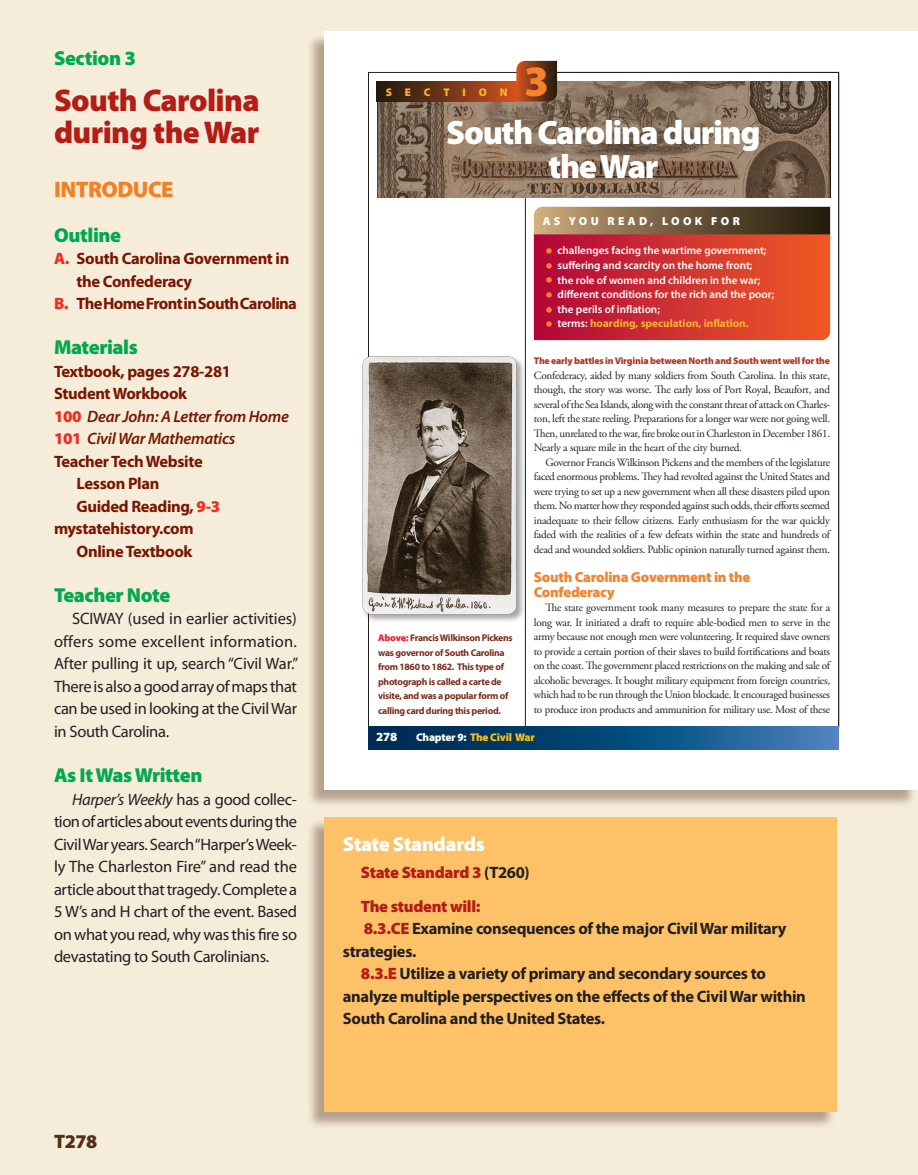
<style>
.page{position:relative;width:918px;height:1175px;background:#fff}
.page>*{position:absolute;margin:0;border:0;box-sizing:border-box;transform-origin:0 0}
.t1{font:900 43.65px "Myriad Pro";color:#f5822e}
.t2{font:900 33.9px/33.9px "Myriad Pro";letter-spacing:-.04em;color:#fff;text-align:center}
.Section_Head{font:900 31.5px/31.5px "Myriad Pro";letter-spacing:-.02em;color:#b41d15}
.A{font:900 22.5px "Myriad Pro";letter-spacing:-.02em;color:#f48026}
.B{font:900 20.25px "Myriad Pro";letter-spacing:-.02em;color:#00a94e}
.D{font:900 20.25px "Myriad Pro";letter-spacing:-.02em;color:#fff}
.t3{font:900 19.5px "Myriad Pro";color:#532f18}
.Body_Text{font:16.5px/22.5px "Myriad Pro";letter-spacing:-.02em;color:#231f20;text-align:justify}
.Body_San_Serif{font:700 16.5px/22.5px "Myriad Pro";letter-spacing:-.02em;color:#231f20}
.Section_Intro{font:700 16.5px/22.5px "Myriad Pro";letter-spacing:-.02em;color:#791500}
.Section_Intro-2{font:italic 600 16.5px "Myriad Pro";letter-spacing:-.02em;color:#791500}
.Body_San_Serif-2{font:900 16.5px "Myriad Pro";letter-spacing:-.02em;color:#b41d15}
.Section_Intro-3{font:700 16.5px "Myriad Pro";letter-spacing:-.04em;color:#791500}
.t4{font:900 14.55px/14.5px "Myriad Pro";letter-spacing:-.02em;color:#f5822e}
.t5{font:900 12.6px "Myriad Pro";color:#fff}
.t6{font:900 11.55px "Myriad Pro";letter-spacing:.29em;color:#fff}
.t7{font:11.1px/14.5px "Adobe Garamond Pro";letter-spacing:-.025em;color:#231f20;text-align:justify}
.t8{font:600 11.1px "Myriad Pro";color:#fff}
.t9{font:700 11.1px "Myriad Pro";color:#fcb333}
.t10{font:900 11.1px "Myriad Pro";letter-spacing:-.02em;color:#fdc011}
.t11{font:900 11.1px "Myriad Pro";letter-spacing:1.15em;color:#fcb333}
.t12{font:700 9.75px/14.5px "Myriad Pro";letter-spacing:-.03em;color:#7b2d19}
.t13{font:900 9.75px "Myriad Pro";letter-spacing:-.02em;color:#b43628}
.s1{font-weight:900;color:#ee2e22}
.s2{font-weight:900;font-style:normal;color:#ee2e22}
.s3{font-style:italic}
.s4{font-weight:900;color:#ee1b2d}
.s5{font-size:23.25px;color:#f5822e}
.s6{font-weight:600;font-size:23.25px;color:#f5822e}
.s7{font-weight:600;color:#fff}
.s8{color:#fff}
.s9{font-weight:700;color:#231f20}
.s10{font-weight:900;color:#b41d15}
</style>
<div class="page">
<div style="left:0;top:0;width:918px;height:1174px;background:#f5edda"></div>
<div style="left:306px;top:33px;width:611px;height:775px;background:#532f18;opacity:.4"></div>
<div style="left:324px;top:32px;width:594px;height:758px;background:#fff"></div>
<svg style="left:368px;top:726px;width:471px;height:23px;background:#114d7e"></svg>
<img style="left:377px;top:81px;width:453px;height:116px">
<div style="left:377px;top:81px;width:139px;height:21px;background:linear-gradient(to right,#1c1a0d,#cc5122)"></div>
<svg style="left:516px;top:61px;width:41px;height:41px;background:#7b3a1c"></svg>
<svg style="left:534px;top:207px;width:296px;height:133px;background:#bc3a33"></svg>
<div style="left:361px;top:355px;width:165px;height:268px;background:#231f20;opacity:.4"></div>
<img style="left:363px;top:356px;width:153px;height:258px">
<div style="left:306px;top:818px;width:530px;height:311px;background:#532f18;opacity:.4"></div>
<div style="left:324px;top:817px;width:513px;height:295px;background:#fdc268"></div>
<p class="B" style="left:54px;top:44px;width:84px">Section 3</p>
<p class="Section_Head" style="left:54px;top:84px;width:207px">South Carolina during the War</p>
<p class="A" style="left:54px;top:174px;width:121px">INTRODUCE</p>
<p class="B" style="left:54px;top:221px;width:69px">Outline</p>
<p class="Section_Intro" style="left:77px;top:247px;width:215px;text-indent:-23px"><span class="s1">A.</span> South Carolina Government in the Confederacy</p>
<p class="Section_Intro-3" style="left:54px;top:293px;width:245px"><span class="s1">B.</span> The Home Front in South Carolina</p>
<p class="B" style="left:54px;top:334px;width:85px">Materials</p>
<p class="Section_Intro" style="left:54px;top:359px;width:179px">Textbook, pages 278-281</p>
<p class="Section_Intro" style="left:54px;top:382px;width:135px">Student Workbook</p>
<p class="Section_Intro-2" style="left:54px;top:406px;width:237px"><span class="s2">100</span> Dear John: A Letter from Home</p>
<p class="Section_Intro-2" style="left:54px;top:428px;width:183px"><span class="s2">101</span> Civil War Mathematics</p>
<p class="Section_Intro" style="left:54px;top:449px;width:150px">Teacher Tech Website</p>
<p class="Section_Intro" style="left:77px;top:472px;width:85px">Lesson Plan</p>
<p class="Section_Intro" style="left:77px;top:494px;width:145px">Guided Reading, <span class="s1">9-3</span></p>
<p class="Section_Intro" style="left:54px;top:517px;width:141px">mystatehistory.com</p>
<p class="Section_Intro" style="left:77px;top:539px;width:118px">Online Textbook</p>
<p class="B" style="left:54px;top:581px;width:118px">Teacher Note</p>
<p class="Body_Text" style="left:54px;top:607px;width:246px;text-indent:18px">SCIWAY (used in earlier activities) offers some excellent information.<br>After pulling it up, search “Civil War.” There is also a good array of maps that can be used in looking at the Civil War in South Carolina.</p>
<p class="B" style="left:54px;top:761px;width:150px">As It Was Written</p>
<p class="Body_Text" style="left:54px;top:787px;width:245px;text-indent:18px"><span class="s3">Harper’s Weekly</span> has a good collec&shy;tion of articles about events during the Civil War years. Search “Harper’s Week&shy;ly The Charleston Fire” and read the article about that tragedy. Complete a 5 W’s and H chart of the event. Based on what you read, why was this fire so devastating to South Carolinians.</p>
<h3 class="t3" style="left:54px;top:1128px;width:45px">T278</h3>
<p class="t11" style="left:386px;top:84px;width:123px">SECTION</p>
<p class="t1" style="left:524px;top:52px;width:26px">3</p>
<p class="t2" style="left:446px;top:114px;width:316px">South Carolina during the War</p>
<p class="t12" style="left:378px;top:630px;width:136px"><span class="s4">Above:</span> Francis Wilkinson Pickens was governor of South Carolina from 1860 to 1862. This type of photograph is called a carte de visite, and was a popular form of calling card during this period.</p>
<p class="t6" style="left:543px;top:213px;width:199px">AS YOU READ, LOOK FOR</p>
<p class="t8" style="left:545px;top:244px;width:223px"><span class="s5">•</span> challenges facing the wartime government;</p>
<p class="t8" style="left:545px;top:258px;width:209px"><span class="s5">•</span> suffering and scarcity on the home front;</p>
<p class="t8" style="left:545px;top:273px;width:216px"><span class="s5">•</span> the role of women and children in the war;</p>
<p class="t8" style="left:545px;top:287px;width:230px"><span class="s5">•</span> different conditions for the rich and the poor;</p>
<p class="t8" style="left:545px;top:302px;width:116px"><span class="s5">•</span> the perils of inflation;</p>
<p class="t9" style="left:545px;top:316px;width:205px"><span class="s6">•</span> <span class="s7">terms:</span> hoarding, speculation, inflation.</p>
<p class="t13" style="left:534px;top:354px;width:298px">The early battles in Virginia between North and South went well for the</p>
<p class="t7" style="left:534px;top:368px;width:298px">Confederacy, aided by many soldiers from South Carolina. In this state,</p>
<p class="t7" style="left:534px;top:382px;width:298px">though, the story was worse. The early loss of Port Royal, Beaufort, and</p>
<p class="t7" style="left:534px;top:397px;width:298px">several of the Sea Islands, along with the constant threat of attack on Charles-</p>
<p class="t7" style="left:534px;top:412px;width:298px">ton, left the state reeling. Preparations for a longer war were not going well.</p>
<p class="t7" style="left:534px;top:426px;width:298px">Then, unrelated to the war, fire broke out in Charleston in December 1861.</p>
<p class="t7" style="left:534px;top:441px;width:210px">Nearly a square mile in the heart of the city burned.</p>
<p class="t7" style="left:545px;top:455px;width:286px">Governor Francis Wilkinson Pickens and the members of the legislature</p>
<p class="t7" style="left:534px;top:470px;width:298px">faced enormous problems. They had revolted against the United States and</p>
<p class="t7" style="left:534px;top:484px;width:298px">were trying to set up a new government when all these disasters piled upon</p>
<p class="t7" style="left:534px;top:499px;width:298px">them. No matter how they responded against such odds, their efforts seemed</p>
<p class="t7" style="left:534px;top:513px;width:298px">inadequate to their fellow citizens. Early enthusiasm for the war quickly</p>
<p class="t7" style="left:534px;top:528px;width:298px">faded with the realities of a few defeats within the state and hundreds of</p>
<p class="t7" style="left:534px;top:542px;width:298px">dead and wounded soldiers. Public opinion naturally turned against them.</p>
<p class="t4" style="left:534px;top:569px;width:218px">South Carolina Government in the<br>Confederacy</p>
<p class="t7" style="left:534px;top:600px;width:298px;text-indent:12px">The state government took many measures to prepare the state for a long war. It initiated a draft to require able-bodied men to serve in the army because not enough men were volunteering. It required slave owners to provide a certain portion of their slaves to build fortifications and boats on the coast. The government placed restrictions on the making and sale of alcoholic beverages. It bought military equipment from foreign countries, which had to be run through the Union blockade. It encouraged businesses to produce iron products and ammunition for military use. Most of these</p>
<p class="t5" style="left:376px;top:728px;width:23px">278</p>
<p class="t10" style="left:416px;top:730px;width:120px"><span class="s8">Chapter 9:</span> The Civil War</p>
<p class="D" style="left:343px;top:830px;width:143px">State Standards</p>
<p class="Body_San_Serif-2" style="left:361px;top:861px;width:170px">State Standard 3 <span class="s9">(T260)</span></p>
<p class="Body_San_Serif-2" style="left:361px;top:895px;width:121px">The student will:</p>
<p class="Body_San_Serif" style="left:343px;top:917px;width:445px;text-indent:21px"><span class="s10">8.3.CE</span> Examine consequences of the major Civil War military strategies.</p>
<p class="Body_San_Serif" style="left:343px;top:962px;width:464px;text-indent:18px"><span class="s10">8.3.E</span> Utilize a variety of primary and secondary sources to analyze multiple perspectives on the effects of the Civil War within<br>South Carolina and the United States.</p>
</div>
